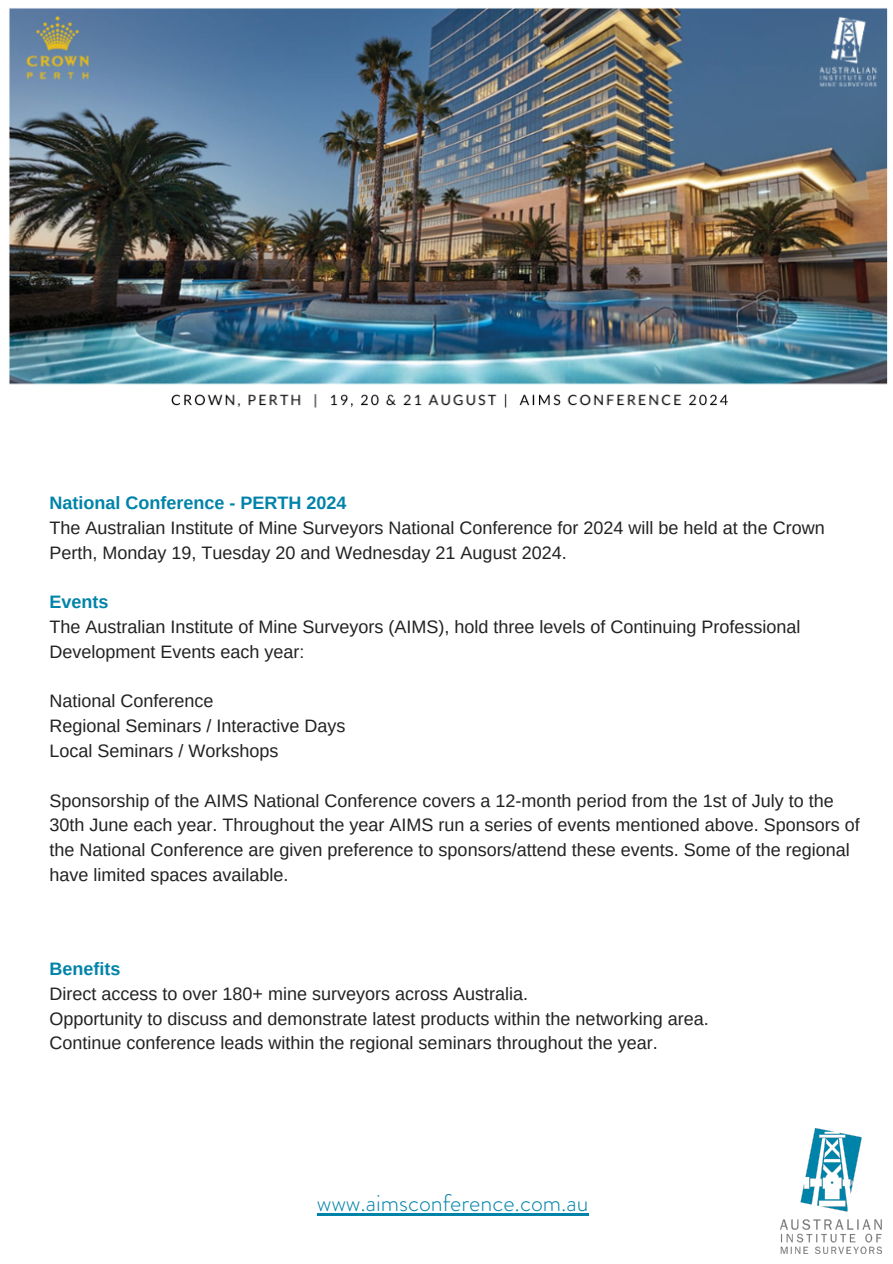
<style>
.page{position:relative;width:893px;height:1264px;background:#fff}
.page>*{position:absolute;margin:0;border:0;box-sizing:border-box;transform-origin:0 0}
.t1{font:300 24px "Brandon Grotesque";color:#0083a9}
.t2{font:18px/24.8px "Arimo";color:#222}
.t3{font:700 18px "Arimo";color:#0083a9}
</style>
<div class="page">
<img style="left:780px;top:1128px;width:101px;height:125px">
<img style="left:9px;top:8px;width:879px;height:400px">
<hr style="left:317px;top:1213px;width:271px;height:2px;background:#0083a9">
<p class="t3" style="left:49px;top:493px;width:298px">National Conference - PERTH 2024</p>
<p class="t2" style="left:49px;top:515px;width:776px">The Australian Institute of Mine Surveyors National Conference for 2024 will be held at the Crown<br>Perth, Monday 19, Tuesday 20 and Wednesday 21 August 2024.</p>
<p class="t3" style="left:49px;top:592px;width:60px">Events</p>
<p class="t2" style="left:49px;top:614px;width:752px">The Australian Institute of Mine Surveyors (AIMS), hold three levels of Continuing Professional<br>Development Events each year:</p>
<p class="t2" style="left:49px;top:689px;width:166px">National Conference</p>
<p class="t2" style="left:49px;top:713px;width:297px">Regional Seminars / Interactive Days</p>
<p class="t2" style="left:49px;top:738px;width:230px">Local Seminars / Workshops</p>
<p class="t2" style="left:49px;top:788px;width:811px">Sponsorship of the AIMS National Conference covers a 12-month period from the 1st of July to the 30th June each year. Throughout the year AIMS run a series of events mentioned above. Sponsors of the National Conference are given preference to sponsors/attend these events. Some of the regional have limited spaces available.</p>
<p class="t3" style="left:49px;top:958px;width:72px">Benefits</p>
<p class="t2" style="left:49px;top:981px;width:480px">Direct access to over 180+ mine surveyors across Australia.</p>
<p class="t2" style="left:49px;top:1006px;width:660px">Opportunity to discuss and demonstrate latest products within the networking area.</p>
<p class="t2" style="left:49px;top:1030px;width:609px">Continue conference leads within the regional seminars throughout the year.</p>
<h1 class="t1" style="left:317px;top:1185px;width:273px">www.aimsconference.com.au</h1>
</div>
